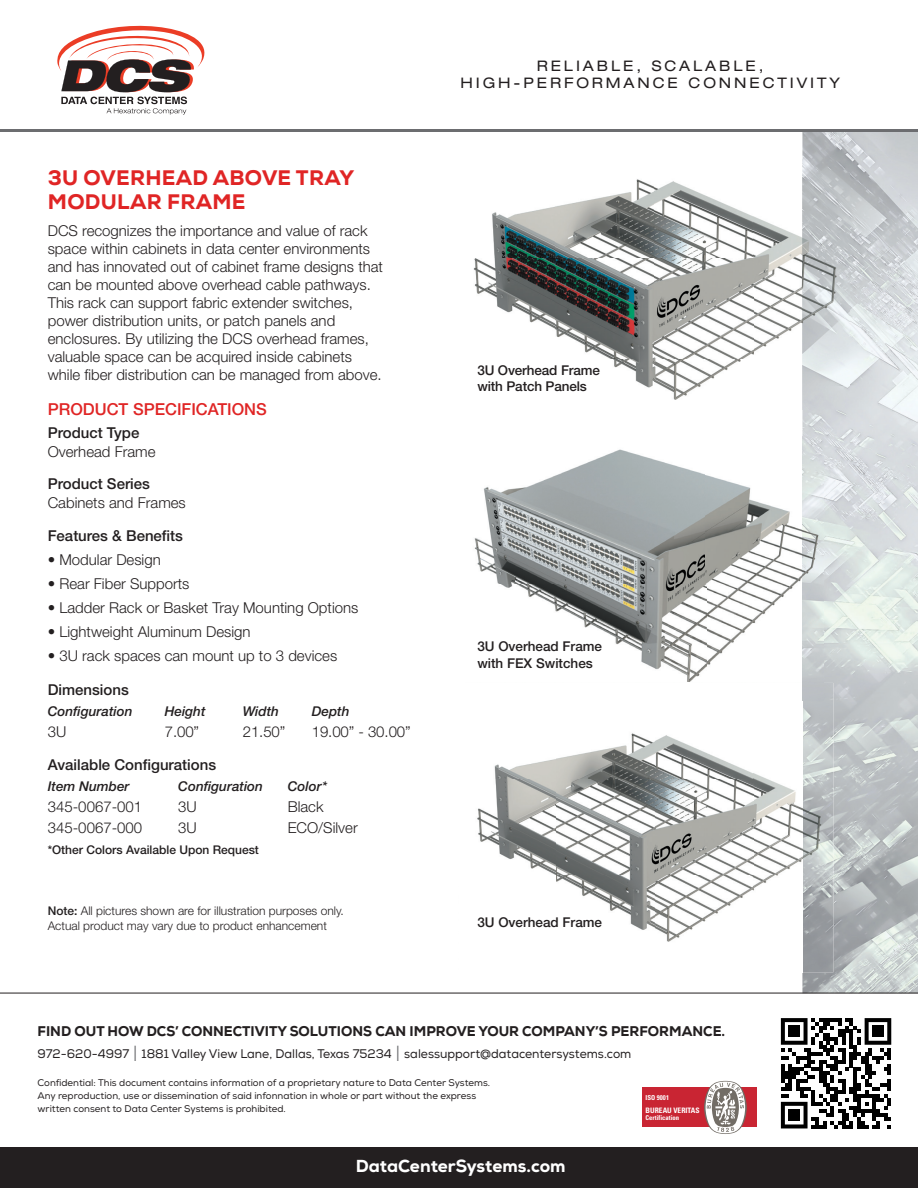
<style>
.page{position:relative;width:918px;height:1188px;background:#fff}
.page>*{position:absolute;margin:0;border:0;box-sizing:border-box;transform-origin:0 0}
.t1{font:800 21px/24px "Nexa";letter-spacing:.015em;color:#e02525}
.t2{font:800 17.4px "Nexa";color:#fff}
.t3{font:500 16.5px "Helvetica Neue";color:#e02525}
.t4{font:300 15px/18px "Helvetica Neue";color:#231f20}
.t5{font:500 15px "Helvetica Neue";color:#231f20}
.t6{font:expanded 14.55px/17.4px "Helvetica Neue";letter-spacing:.2em;color:#231f20;text-align:center}
.t7{font:800 14.1px "Nexa";color:#231f20}
.t8{font:500 13.5px/16.5px "Helvetica Neue";color:#231f20}
.t9{font:italic 500 13.5px "Helvetica Neue";color:#231f20}
.t10{font:12.45px "Nexa";color:#231f20}
.t11{font:300 12px/15px "Helvetica Neue";color:#231f20}
.t12{font:500 12px "Helvetica Neue";color:#231f20}
.t13{font:9.6px/12.9px "Nexa";color:#231f20}
.t14{font:700 condensed 7.5px "Univers";color:#fff}
.t15{font:700 condensed 6.75px "Univers";color:#fff}
.t16{font:700 condensed 6.6px "Univers";color:#fff}
.s1{font-weight:500}
.s2{font-family:"Montserrat";font-weight:300;font-size:21.9px;color:#6c6d70}
</style>
<div class="page">
<img style="left:802px;top:132px;width:116px;height:861px">
<svg style="left:57px;top:25px;width:148px;height:90px"></svg>
<hr style="left:0;top:130px;width:918px;height:2px;background:#6c6d70">
<div style="left:0;top:1148px;width:918px;height:40px;background:#231f20"></div>
<hr style="left:0;top:993px;width:918px;height:1px;background:#231f20">
<svg style="left:781px;top:1018px;width:110px;height:110px"></svg>
<div style="left:789px;top:1026px;width:11px;height:11px;background:#000"></div>
<div style="left:872px;top:1026px;width:12px;height:11px;background:#000"></div>
<div style="left:789px;top:1109px;width:11px;height:12px;background:#000"></div>
<div style="left:642px;top:1088px;width:114px;height:39px;background:#c92533"></div>
<svg style="left:704px;top:1081px;width:43px;height:53px"></svg>
<img style="left:473px;top:159px;width:377px;height:250px">
<img style="left:474px;top:437px;width:349px;height:246px">
<img style="left:802px;top:683px;width:31px;height:289px">
<img style="left:477px;top:758px;width:80px;height:124px">
<img style="left:557px;top:733px;width:245px;height:209px">
<h1 class="t1" style="left:48px;top:166px;width:308px">3U OVERHEAD ABOVE TRAY<br>MODULAR FRAME</h1>
<p class="t4" style="left:48px;top:221px;width:337px">DCS recognizes the importance and value of rack space within cabinets in data center environments and has innovated out of cabinet frame designs that can be mounted above overhead cable pathways.<br>This rack can support fabric extender switches, power distribution units, or patch panels and enclosures. By utilizing the DCS overhead frames, valuable space can be acquired inside cabinets while fiber distribution can be managed from above.</p>
<p class="t3" style="left:48px;top:399px;width:221px">PRODUCT SPECIFICATIONS</p>
<p class="t5" style="left:48px;top:423px;width:93px">Product Type</p>
<p class="t4" style="left:48px;top:442px;width:109px">Overhead Frame</p>
<p class="t5" style="left:48px;top:474px;width:104px">Product Series</p>
<p class="t4" style="left:48px;top:493px;width:140px">Cabinets and Frames</p>
<p class="t5" style="left:48px;top:527px;width:137px">Features &amp; Benefits</p>
<p class="t4" style="left:48px;top:550px;width:115px">• Modular Design</p>
<p class="t4" style="left:48px;top:574px;width:143px">• Rear Fiber Supports</p>
<p class="t4" style="left:48px;top:598px;width:312px">• Ladder Rack or Basket Tray Mounting Options</p>
<p class="t4" style="left:48px;top:622px;width:204px">• Lightweight Aluminum Design</p>
<p class="t4" style="left:48px;top:646px;width:291px">• 3U rack spaces can mount up to 3 devices</p>
<p class="t5" style="left:48px;top:680px;width:83px">Dimensions</p>
<p class="t9" style="left:48px;top:703px;width:86px">Configuration</p>
<p class="t9" style="left:165px;top:703px;width:42px">Height</p>
<p class="t9" style="left:243px;top:703px;width:38px">Width</p>
<p class="t9" style="left:312px;top:703px;width:39px">Depth</p>
<p class="t4" style="left:48px;top:722px;width:20px">3U</p>
<p class="t4" style="left:165px;top:722px;width:36px">7.00”</p>
<p class="t4" style="left:243px;top:722px;width:44px">21.50”</p>
<p class="t4" style="left:312px;top:722px;width:100px">19.00” - 30.00”</p>
<p class="t5" style="left:48px;top:756px;width:170px">Available Configurations</p>
<p class="t9" style="left:48px;top:778px;width:83px">Item Number</p>
<p class="t9" style="left:178px;top:778px;width:86px">Configuration</p>
<p class="t9" style="left:288px;top:778px;width:41px">Color*</p>
<p class="t4" style="left:48px;top:798px;width:96px">345-0067-001</p>
<p class="t4" style="left:178px;top:798px;width:20px">3U</p>
<p class="t4" style="left:288px;top:798px;width:37px">Black</p>
<p class="t4" style="left:48px;top:819px;width:96px">345-0067-000</p>
<p class="t4" style="left:178px;top:819px;width:20px">3U</p>
<p class="t4" style="left:288px;top:819px;width:72px">ECO/Silver</p>
<p class="t12" style="left:48px;top:843px;width:213px">*Other Colors Available Upon Request</p>
<p class="t11" style="left:48px;top:903px;width:298px"><span class="s1">Note:</span> All pictures shown are for illustration purposes only.<br>Actual product may vary due to product enhancement</p>
<p class="t6" style="left:460px;top:57px;width:381px">RELIABLE, SCALABLE,<br>HIGH-PERFORMANCE CONNECTIVITY</p>
<p class="t8" style="left:477px;top:362px;width:124px">3U Overhead Frame with Patch Panels</p>
<p class="t8" style="left:477px;top:638px;width:126px">3U Overhead Frame with FEX Switches</p>
<p class="t8" style="left:477px;top:913px;width:126px">3U Overhead Frame</p>
<p class="t7" style="left:38px;top:1022px;width:689px">FIND OUT HOW DCS’ CONNECTIVITY SOLUTIONS CAN IMPROVE YOUR COMPANY’S PERFORMANCE.</p>
<p class="t10" style="left:38px;top:1046px;width:595px">972-620-4997 <span class="s2">I</span> 1881 Valley View Lane, Dallas, Texas 75234 <span class="s2">I</span> salessupport@datacentersystems.com</p>
<p class="t13" style="left:38px;top:1077px;width:454px">Confidential: This document contains information of a proprietary nature to Data Center Systems.<br>Any reproduction, use or dissemination of said infonnation in whole or part without the express written consent to Data Center Systems is prohibited.</p>
<p class="t15" style="left:646px;top:1093px;width:25px">ISO 9001</p>
<p class="t14" style="left:646px;top:1106px;width:56px">BUREAU VERITAS</p>
<p class="t16" style="left:646px;top:1114px;width:35px">Certification</p>
<p class="t2" style="left:356px;top:1155px;width:211px">DataCenterSystems.com</p>
</div>
